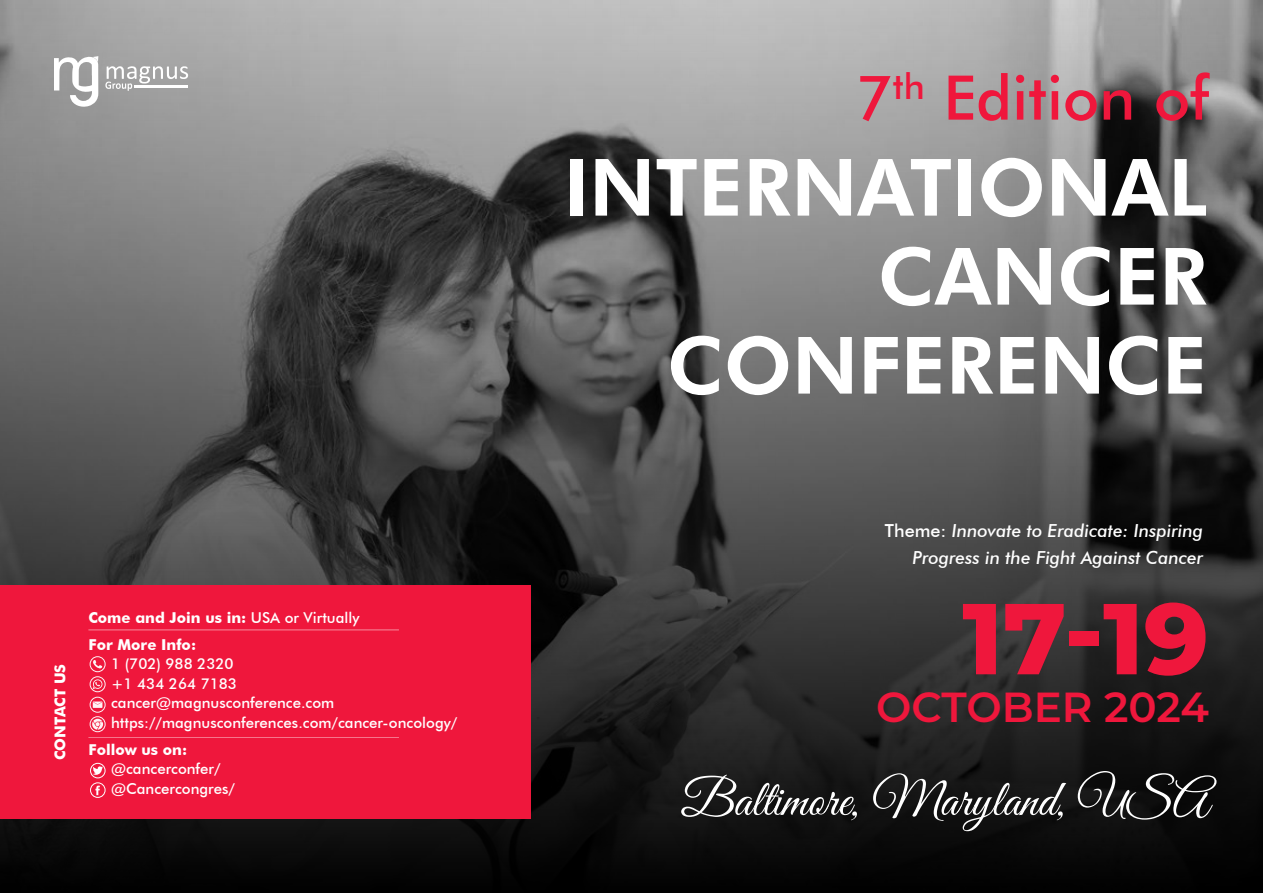
<style>
.page{position:relative;width:1263px;height:893px;background:#fff}
.page>*{position:absolute;margin:0;border:0;box-sizing:border-box;transform-origin:0 0}
.t1{font:800 100.5px "Montserrat";color:#ef173c}
.t2{font:800 79.2px/88.9px "Futura BT";color:#fff;text-align:right}
.t3{font:500 61.5px "Futura BT";color:#ef173c}
.t4{font:51px "Great Vibes";color:#fff}
.t5{font:600 42px "Montserrat";letter-spacing:-.005em;color:#ef173c}
.t6{font:italic 500 18px/27.6px "Futura BT";color:#fff;text-align:right}
.t7{font:500 15px/19.5px "Futura BT";color:#fff}
.t8{font:700 15px/27px "Futura BT";color:#fff}
.s1{font-weight:500}
.s2{font-style:normal}
</style>
<div class="page">
<img style="left:0;top:0;width:1263px;height:893px">
<div style="left:0;top:585px;width:531px;height:233px;background:#ef173c"></div>
<svg style="left:93px;top:701px;width:9px;height:7px"></svg>
<div style="left:90px;top:697px;width:15px;height:15px;border:1px solid #fff;border-radius:50%"></div>
<svg style="left:92px;top:719px;width:11px;height:11px"></svg>
<div style="left:90px;top:716px;width:15px;height:16px;border:1px solid #fff;border-radius:50%"></div>
<svg style="left:54px;top:56px;width:44px;height:51px"></svg>
<svg style="left:105px;top:66px;width:83px;height:25px"></svg>
<hr style="left:88px;top:630px;width:311px;height:1px;background:#fff">
<hr style="left:88px;top:737px;width:311px;height:1px;background:#fff">
<div style="left:90px;top:782px;width:15px;height:16px;border:1px solid #fff;border-radius:50%"></div>
<svg style="left:95px;top:786px;width:5px;height:9px"></svg>
<svg style="left:93px;top:766px;width:10px;height:9px"></svg>
<div style="left:90px;top:763px;width:15px;height:15px;border:1px solid #fff;border-radius:50%"></div>
<svg style="left:93px;top:660px;width:9px;height:8px"></svg>
<div style="left:90px;top:656px;width:15px;height:16px;border:1px solid #fff;border-radius:50%"></div>
<svg style="left:93px;top:679px;width:9px;height:10px"></svg>
<div style="left:90px;top:677px;width:15px;height:15px;border:1px solid #fff;border-radius:50%"></div>
<p class="t8" style="left:46px;top:760px;width:98px;rotate:-90deg">CONTACT US</p>
<p class="t8" style="left:88px;top:604px;width:272px">Come and Join us in: <span class="s1">USA or Virtually<br></span>For More Info:</p>
<p class="t7" style="left:111px;top:654px;width:348px">1 (702) 988 2320<br>+1 434 264 7183 cancer@magnusconference.com https://magnusconferences.com/cancer-oncology/</p>
<p class="t8" style="left:88px;top:736px;width:100px">Follow us on:</p>
<p class="t7" style="left:111px;top:759px;width:125px">@cancerconfer/ @Cancercongres/</p>
<h3 class="t3" style="left:856px;top:60px;width:355px">7<sup>th</sup> Edition of</h3>
<h2 class="t2" style="left:564px;top:142px;width:645px">INTERNATIONAL<br>CANCER<br>CONFERENCE</h2>
<p class="t6" style="left:885px;top:516px;width:320px"><span class="s2">Theme:</span> Innovate to Eradicate: Inspiring<br>Progress in the Fight Against Cancer</p>
<h1 class="t1" style="left:962px;top:565px;width:248px">17-19</h1>
<h3 class="t5" style="left:876px;top:678px;width:334px">OCTOBER 2024</h3>
<h3 class="t4" style="left:681px;top:767px;width:530px">Baltimore, Maryland, USA</h3>
</div>
